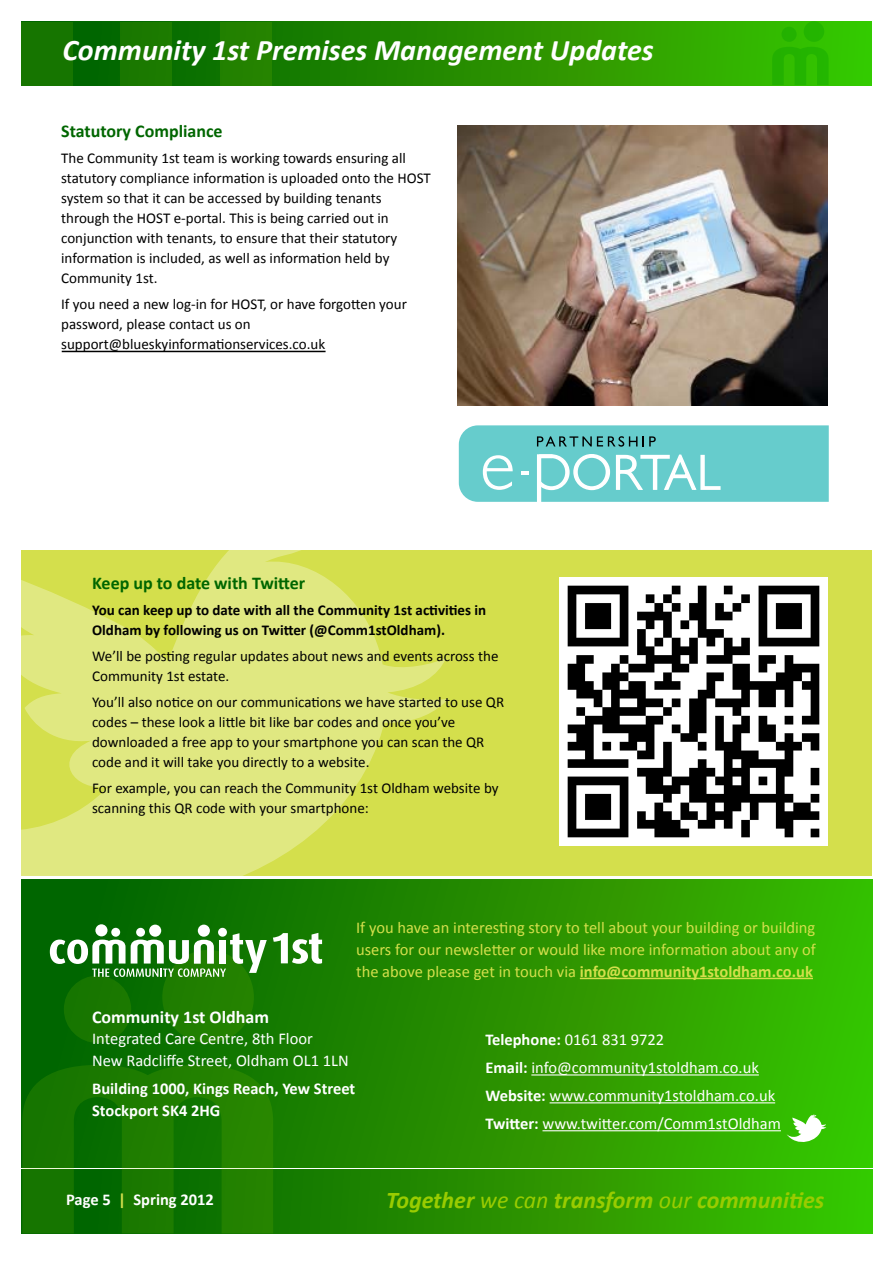
<style>
.page{position:relative;width:893px;height:1263px;background:#fff}
.page>*{position:absolute;margin:0;border:0;box-sizing:border-box;transform-origin:0 0}
.t1{font:italic 700 30px "Calibri";color:#fff}
.t2{font:italic 700 24px "Calibri";color:#9c0}
.t3{font:700 18px "Calibri";color:#060}
.t4{font:700 18px "Calibri";color:#fff}
.t5{font:16.5px/27.9px "Calibri";color:#fff}
.t6{font:16.5px/21.9px "Calibri";color:#d4df4c;text-align:justify}
.t7{font:700 16.5px/21.9px "Calibri";color:#fff}
.t8{font:15px/20px "Calibri";color:#000}
.t9{font:700 15px/20px "Calibri";color:#000}
.s1{font-weight:700}
.s2{color:#d4df4c}
.s3{font-weight:400}
</style>
<div class="page">
<div style="left:21px;top:550px;width:851px;height:326px;background:#d4df4c"></div>
<img style="left:560px;top:577px;width:268px;height:268px">
<svg style="left:21px;top:550px;width:428px;height:330px;fill:#e0e881"></svg>
<svg style="left:21px;top:1169px;width:852px;height:64px;background:#2a9c00"></svg>
<div style="left:21px;top:880px;width:852px;height:287px;background:linear-gradient(to right,#015d00,#3fbe00)"></div>
<svg style="left:22px;top:1065px;width:251px;height:168px;background:#177801"></svg>
<div style="left:64px;top:975px;width:67px;height:68px;background:#197700;border-radius:50%"></div>
<div style="left:162px;top:950px;width:92px;height:93px;background:#218000;border-radius:50%"></div>
<hr style="left:531px;top:1074px;width:228px;height:1px;background:#fff">
<hr style="left:550px;top:1102px;width:225px;height:1px;background:#fff">
<hr style="left:542px;top:1130px;width:239px;height:1px;background:#fff">
<svg style="left:50px;top:933px;width:217px;height:44px"></svg>
<div style="left:95px;top:924px;width:12px;height:12px;background:#fff;border-radius:50%"></div>
<div style="left:218px;top:928px;width:9px;height:9px;background:#fff;border-radius:50%"></div>
<div style="left:136px;top:928px;width:9px;height:9px;background:#fff;border-radius:50%"></div>
<div style="left:111px;top:928px;width:9px;height:9px;background:#fff;border-radius:50%"></div>
<div style="left:149px;top:924px;width:12px;height:13px;background:#fff;border-radius:50%"></div>
<div style="left:198px;top:924px;width:12px;height:13px;background:#fff;border-radius:50%"></div>
<svg style="left:273px;top:933px;width:49px;height:31px"></svg>
<hr style="left:580px;top:978px;width:233px;height:1px;background:#d4df4c">
<svg style="left:786px;top:1114px;width:40px;height:34px"></svg>
<svg style="left:21px;top:21px;width:851px;height:64px;background:#249300"></svg>
<div style="left:21px;top:22px;width:52px;height:64px;background:#167500"></div>
<div style="left:120px;top:22px;width:52px;height:64px;background:#1b7900"></div>
<div style="left:220px;top:22px;width:52px;height:64px;background:#248200"></div>
<svg style="left:772px;top:47px;width:57px;height:38px;background:#28b700"></svg>
<div style="left:781px;top:27px;width:16px;height:15px;background:#23b200;border-radius:50%"></div>
<div style="left:804px;top:21px;width:20px;height:21px;background:#23b500;border-radius:50%"></div>
<svg style="left:459px;top:425px;width:370px;height:77px;background:#73cece"></svg>
<img style="left:458px;top:125px;width:370px;height:280px">
<hr style="left:62px;top:351px;width:264px;height:1px;background:#000">
<h1 class="t1" style="left:62px;top:31px;width:593px">Community 1st Premises Management Updates</h1>
<p class="t3" style="left:61px;top:120px;width:163px">Statutory Compliance</p>
<p class="t8" style="left:61px;top:148px;width:371px">The Community 1st team is working towards ensuring all statutory compliance information is uploaded onto the HOST system so that it can be accessed by building tenants through the HOST e-portal. This is being carried out in conjunction with tenants, to ensure that their statutory information is included, as well as information held by Community 1st.</p>
<p class="t8" style="left:61px;top:293px;width:347px">If you need a new log-in for HOST, or have forgotten your password, please contact us on support@blueskyinformationservices.co.uk</p>
<p class="t3" style="left:92px;top:572px;width:215px">Keep up to date with Twitter</p>
<p class="t9" style="left:92px;top:600px;width:396px">You can keep up to date with all the Community 1st activities in<br>Oldham by following us on Twitter (@Comm1stOldham).</p>
<p class="t8" style="left:92px;top:646px;width:408px">We’ll be posting regular updates about news and events across the<br>Community 1st estate.</p>
<p class="t8" style="left:92px;top:691px;width:414px">You’ll also notice on our communications we have started to use QR codes – these look a little bit like bar codes and once you’ve downloaded a free app to your smartphone you can scan the QR code and it will take you directly to a website.</p>
<p class="t8" style="left:92px;top:777px;width:408px">For example, you can reach the Community 1st Oldham website by scanning this QR code with your smartphone:</p>
<p class="t6" style="left:356px;top:916px;width:461px">If you have an interesting story to tell about your building or building users for our newsletter or would like more information about any of the above please get in touch via <span class="s1">info@community1stoldham.co.uk</span></p>
<p class="t4" style="left:92px;top:1005px;width:178px">Community 1st Oldham</p>
<p class="t5" style="left:92px;top:1027px;width:258px;line-height:21.9px">Integrated Care Centre, 8th Floor<br>New Radcliffe Street, Oldham OL1 1LN</p>
<p class="t7" style="left:92px;top:1077px;width:265px">Building 1000, Kings Reach, Yew Street<br>Stockport SK4 2HG</p>
<p class="t5" style="left:485px;top:1025px;width:297px"><span class="s1">Telephone:</span> 0161 831 9722<br><span class="s1">Email:</span> info@community1stoldham.co.uk <span class="s1">Website:</span> www.community1stoldham.co.uk <span class="s1">Twitter:</span> www.twitter.com/Comm1stOldham</p>
<p class="t7" style="left:66px;top:1187px;width:149px">Page 5 <span class="s2">|</span> Spring 2012</p>
<h2 class="t2" style="left:386px;top:1185px;width:440px">Together <span class="s3">we can</span> transform <span class="s3">our</span> communities</h2>
</div>
